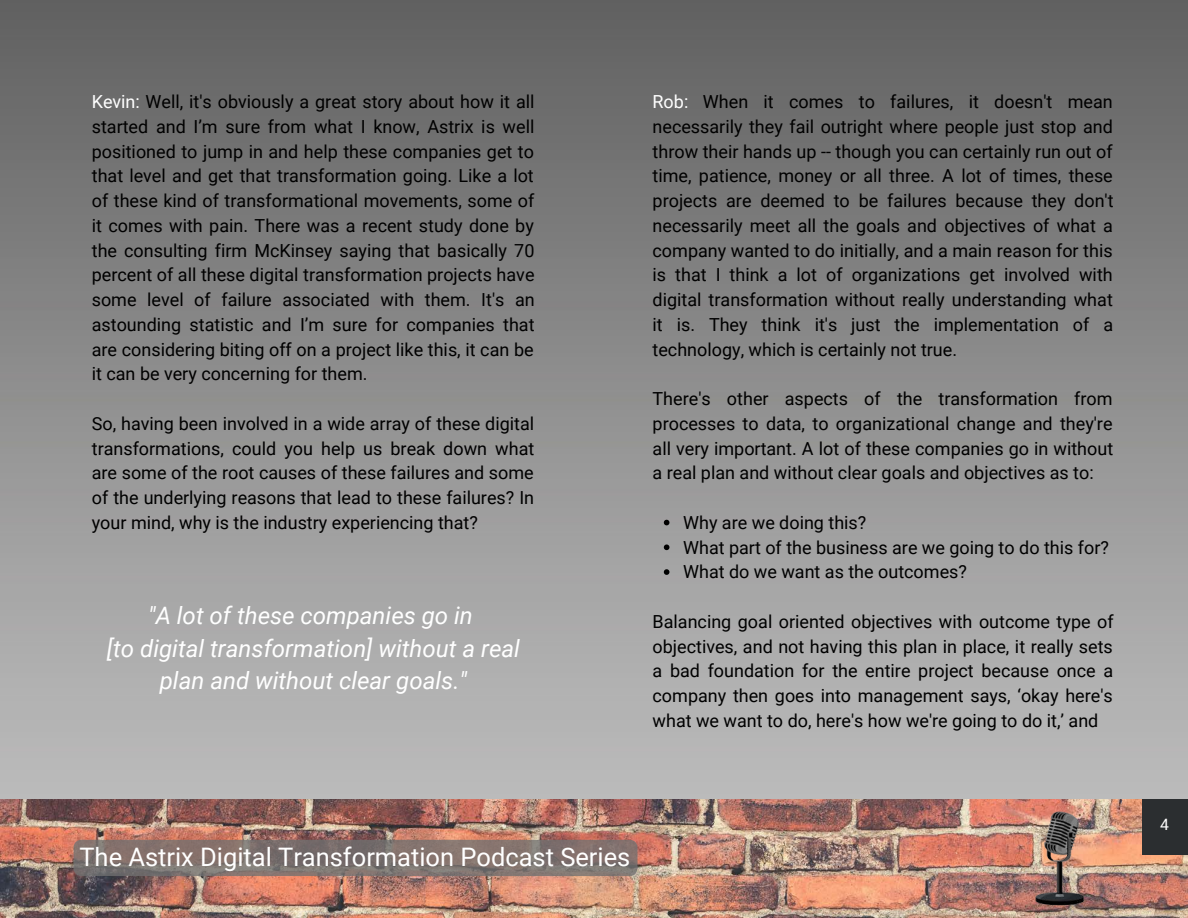
<style>
.page{position:relative;width:1188px;height:918px;background:#fff}
.page>*{position:absolute;margin:0;border:0;box-sizing:border-box;transform-origin:0 0}
.t1{font:25.5px "Roboto";color:#fff}
.t2{font:italic 24px/32.7px "Roboto";color:#fff;text-align:center}
.t3{font:18px/24.8px "Roboto";color:#000;text-align:justify}
.t4{font:15.6px "Roboto";color:#fff}
.s1{color:#fff}
</style>
<div class="page">
<img style="left:0;top:0;width:1188px;height:918px">
<img style="left:0;top:799px;width:837px;height:118px">
<svg style="left:664px;top:520px;width:5px;height:5px"></svg>
<svg style="left:664px;top:544px;width:5px;height:6px"></svg>
<svg style="left:664px;top:569px;width:5px;height:6px"></svg>
<img style="left:837px;top:648px;width:351px;height:270px">
<svg style="left:74px;top:840px;width:564px;height:36px;background:#7f726e"></svg>
<p class="t3" style="left:92px;top:89px;width:444px"><span class="s1">Kevin:</span> Well, it's obviously a great story about how it all started and I’m sure from what I know, Astrix is well positioned to jump in and help these companies get to that level and get that transformation going. Like a lot of these kind of transformational movements, some of it comes with pain. There was a recent study done by the consulting firm McKinsey saying that basically 70 percent of all these digital transformation projects have some level of failure associated with them. It's an astounding statistic and I’m sure for companies that are considering biting off on a project like this, it can be it can be very concerning for them.</p>
<p class="t3" style="left:92px;top:411px;width:444px">So, having been involved in a wide array of these digital transformations, could you help us break down what are some of the root causes of these failures and some of the underlying reasons that lead to these failures? In your mind, why is the industry experiencing that?</p>
<p class="t2" style="left:148px;top:599px;width:326px">"A lot of these companies go in</p>
<p class="t2" style="left:107px;top:632px;width:415px">[to digital transformation] without a real plan and without clear goals."</p>
<p class="t3" style="left:653px;top:89px;width:463px"><span class="s1">Rob:</span> When it comes to failures, it doesn't mean necessarily they fail outright where people just stop and throw their hands up -- though you can certainly run out of time, patience, money or all three. A lot of times, these projects are deemed to be failures because they don't necessarily meet all the goals and objectives of what a company wanted to do initially, and a main reason for this is that I think a lot of organizations get involved with digital transformation without really understanding what it is. They think it's just the implementation of a technology, which is certainly not true.</p>
<p class="t3" style="left:653px;top:386px;width:462px">There's other aspects of the transformation from processes to data, to organizational change and they're all very important. A lot of these companies go in without a real plan and without clear goals and objectives as to:</p>
<p class="t3" style="left:683px;top:510px;width:185px">Why are we doing this?</p>
<p class="t3" style="left:683px;top:535px;width:427px">What part of the business are we going to do this for?</p>
<p class="t3" style="left:683px;top:560px;width:285px">What do we want as the outcomes?</p>
<p class="t3" style="left:653px;top:609px;width:463px">Balancing goal oriented objectives with outcome type of objectives, and not having this plan in place, it really sets a bad foundation for the entire project because once a company then goes into management says, ‘okay here's what we want to do, here's how we're going to do it,’ and</p>
<p class="t1" style="left:79px;top:843px;width:552px">The Astrix Digital Transformation Podcast Series</p>
<p class="t4" style="left:1160px;top:816px;width:10px">4</p>
</div>
